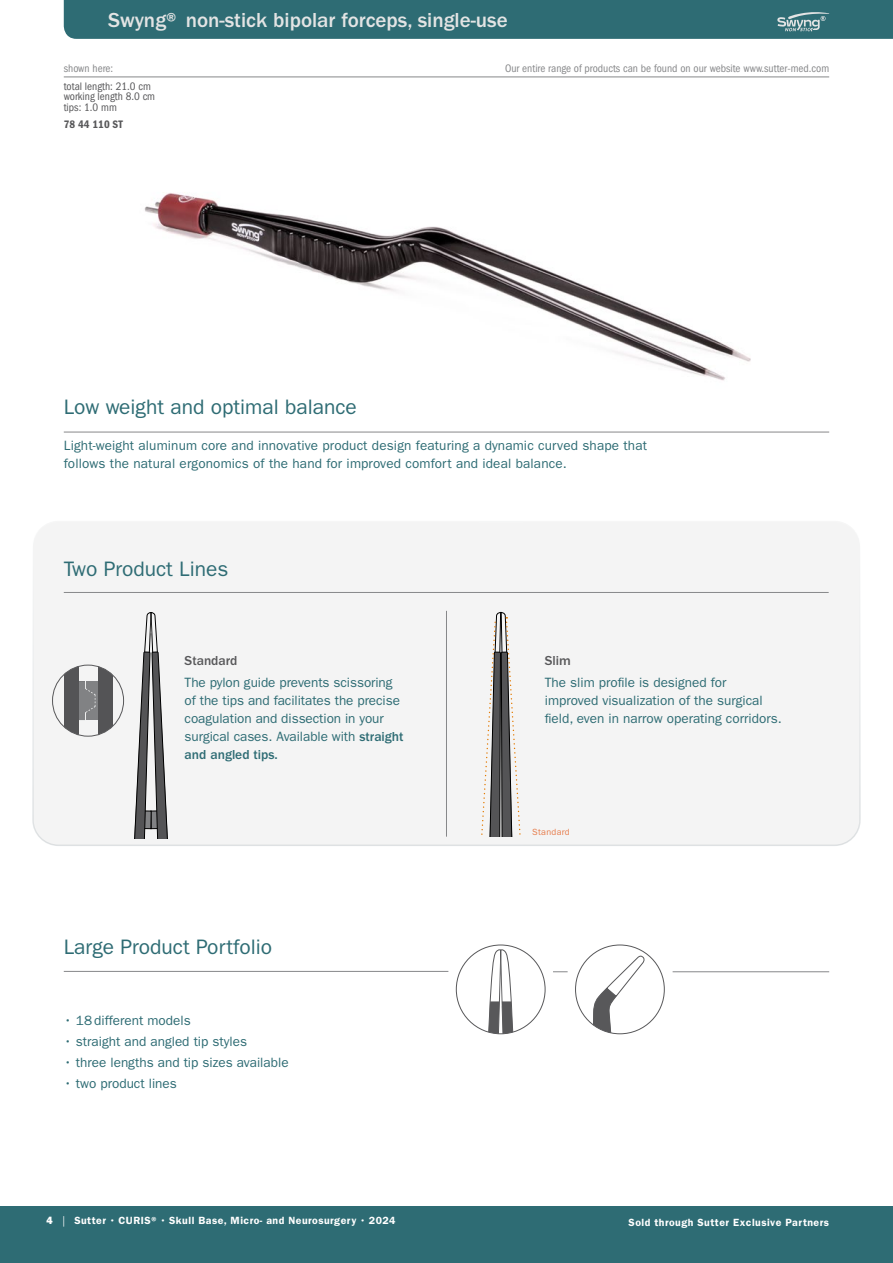
<style>
.page{position:relative;width:893px;height:1263px;background:#fff}
.page>*{position:absolute;margin:0;border:0;box-sizing:border-box;transform-origin:0 0}
.t1{font:21px "ITC Franklin Gothic Std";color:#2e6c74}
.t2{font:500 21px "ITC Franklin Gothic Std";color:#e3e4e4}
.t3{font:13.5px/18px "ITC Franklin Gothic Std";color:#2e6c74}
.t4{font:500 13.5px "ITC Franklin Gothic Std";color:#58585a}
.t5{font:condensed 11.25px "ITC Franklin Gothic Std";color:#87888a}
.t6{font:condensed 11.25px/10.5px "ITC Franklin Gothic Std";color:#58585a}
.t7{font:11.25px "ITC Franklin Gothic Std Dm Cd";color:#58585a}
.t8{font:10.5px "Franklin Gothic LT Pro Dm";letter-spacing:.045em;color:#fff}
.t9{font:9px "ITC Franklin Gothic Std";letter-spacing:.03em;color:#e77c4b}
.s1{font-weight:500}
.s2{font-family:"ITC Franklin Gothic Std Hvy"}
.s3{font-family:"ITC Franklin Gothic Std"}
.s4{font-size:7.5px}
</style>
<div class="page">
<div style="left:0;top:1206px;width:893px;height:57px;background:#2e6c74"></div>
<div style="left:33px;top:521px;width:827px;height:324px;background:#f4f4f4;border-radius:26px"></div>
<div style="left:32px;top:521px;width:829px;height:325px;border:2px solid #fff;border-radius:26px"></div>
<hr style="left:64px;top:592px;width:765px;height:1px;background:#87888a">
<div style="left:64px;top:665px;width:14px;height:71px;background:#58585a"></div>
<div style="left:87px;top:681px;width:11px;height:39px;background:#87888a"></div>
<div style="left:98px;top:665px;width:14px;height:71px;background:#58585a"></div>
<svg style="left:78px;top:681px;width:18px;height:39px"></svg>
<div style="left:52px;top:665px;width:72px;height:71px;border:1px solid #58585a;border-radius:50%"></div>
<svg style="left:481px;top:611px;width:40px;height:225px"></svg>
<hr style="left:446px;top:611px;width:1px;height:226px;background:#87888a">
<svg style="left:134px;top:612px;width:34px;height:226px"></svg>
<hr style="left:64px;top:432px;width:765px;height:1px;background:#87888a">
<hr style="left:64px;top:77px;width:765px;height:1px;background:#87888a">
<hr style="left:64px;top:971px;width:384px;height:1px;background:#87888a">
<hr style="left:673px;top:971px;width:156px;height:1px;background:#87888a">
<svg style="left:553px;top:971px;width:15px;height:1px"></svg>
<svg style="left:481px;top:949px;width:40px;height:85px"></svg>
<svg style="left:593px;top:955px;width:53px;height:79px"></svg>
<div style="left:64px;top:0;width:829px;height:39px;background:#2e6c74"></div>
<img style="left:144px;top:193px;width:607px;height:188px">
<h1 class="t2" style="left:108px;top:8px;width:401px">Swyng® non-stick bipolar forceps, single-use</h1>
<p class="t5" style="left:64px;top:62px;width:51px">shown here:</p>
<p class="t5" style="left:505px;top:61px;width:326px">Our entire range of products can be found on our website www.sutter-med.com</p>
<p class="t6" style="left:64px;top:81px;width:93px">total length: 21.0 cm working length 8.0 cm tips: 1.0 mm</p>
<p class="t7" style="left:64px;top:118px;width:61px">78 44 110 ST</p>
<h1 class="t1" style="left:64px;top:395px;width:295px">Low weight and optimal balance</h1>
<p class="t3" style="left:64px;top:437px;width:585px">Light-weight aluminum core and innovative product design featuring a dynamic curved shape that follows the natural ergonomics of the hand for improved comfort and ideal balance.</p>
<h1 class="t1" style="left:64px;top:557px;width:166px">Two Product Lines</h1>
<p class="t4" style="left:185px;top:653px;width:54px">Standard</p>
<p class="t3" style="left:185px;top:674px;width:220px">The pylon guide prevents scissoring of the tips and facilitates the precise coagulation and dissection in your surgical cases. Available with <span class="s1">straight and angled tips.</span></p>
<h1 class="t1" style="left:64px;top:935px;width:210px">Large Product Portfolio</h1>
<p class="t3" style="left:64px;top:1011px;width:128px">• 18 different models</p>
<p class="t3" style="left:64px;top:1032px;width:185px">• straight and angled tip styles</p>
<p class="t3" style="left:64px;top:1053px;width:226px">• three lengths and tip sizes available</p>
<p class="t3" style="left:64px;top:1074px;width:115px">• two product lines</p>
<p class="t4" style="left:545px;top:653px;width:28px">Slim</p>
<p class="t3" style="left:545px;top:673px;width:239px">The slim profile is designed for improved visualization of the surgical field, even in narrow operating corridors.</p>
<p class="t9" style="left:532px;top:826px;width:39px">Standard</p>
<p class="t8" style="left:47px;top:1214px;width:350px"><span class="s2">4</span> <span class="s3">|</span> Sutter <span class="s4">•</span> CURIS® <span class="s4">•</span> Skull Base, Micro- and Neurosurgery <span class="s4">•</span> 2024</p>
<p class="t8" style="left:629px;top:1216px;width:202px">Sold through Sutter Exclusive Partners</p>
</div>
